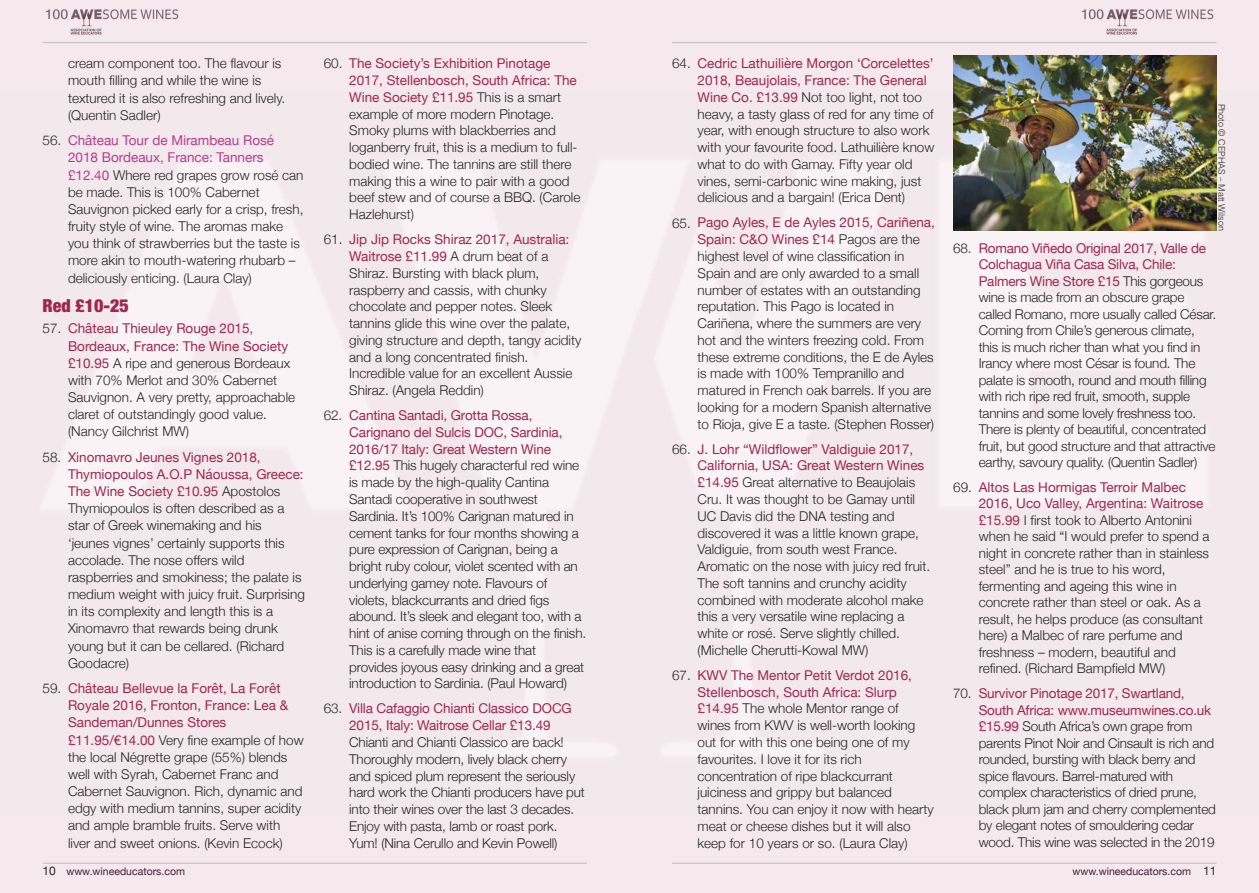
<style>
.page{position:relative;width:1259px;height:893px;background:#f5e9ed}
.page>*{position:absolute;margin:0;border:0;box-sizing:border-box;transform-origin:0 0}
.t1{font:900 condensed 18px "Helvetica Neue";color:#9e264f}
.t2{font:300 13.5px/16.8px "Helvetica Neue";color:#272526}
.t3{font:10.5px "Helvetica Neue";color:#421f35}
.t4{font:300 9px "Helvetica";color:#272526}
.s1{font-weight:400;color:#b43c90}
.s2{font-weight:400;color:#9e264f}
.s3{font-size:12px;color:#272526}
</style>
<div class="page">
<hr style="left:672px;top:863px;width:544px;height:1px;background:#bebebe">
<hr style="left:43px;top:863px;width:544px;height:1px;background:#bebebe">
<img style="left:1081px;top:9px;width:133px;height:26px">
<img style="left:45px;top:9px;width:134px;height:26px">
<hr style="left:672px;top:42px;width:544px;height:1px;background:#bebebe">
<hr style="left:43px;top:42px;width:544px;height:1px;background:#bebebe">
<img style="left:953px;top:55px;width:263px;height:175px">
<p class="t2" style="left:68px;top:55px;width:219px">cream component too. The flavour is mouth filling and while the wine is textured it is also refreshing and lively. (Quentin Sadler)</p>
<p class="t2" style="left:68px;top:132px;width:237px;text-indent:-26px">56. <span class="s1">Château Tour de Mirambeau Rosé 2018 Bordeaux, France: Tanners £12.40</span> Where red grapes grow rosé can be made. This is 100% Cabernet Sauvignon picked early for a crisp, fresh, fruity style of wine. The aromas make you think of strawberries but the taste is more akin to mouth-watering rhubarb – deliciously enticing. (Laura Clay)</p>
<p class="t1" style="left:43px;top:300px;width:88px">Red £10-25</p>
<p class="t2" style="left:68px;top:320px;width:229px;text-indent:-26px">57. <span class="s2">Château Thieuley Rouge 2015, Bordeaux, France: The Wine Society £10.95</span> A ripe and generous Bordeaux with 70% Merlot and 30% Cabernet Sauvignon. A very pretty, approachable claret of outstandingly good value. (Nancy Gilchrist MW)</p>
<p class="t2" style="left:68px;top:448px;width:238px;text-indent:-26px">58. <span class="s2">Xinomavro Jeunes Vignes 2018, Thymiopoulos A.O.P Náoussa, Greece:<br>The Wine Society £10.95</span> Apostolos Thymiopoulos is often described as a star of Greek winemaking and his ‘jeunes vignes’ certainly supports this accolade. The nose offers wild raspberries and smokiness; the palate is medium weight with juicy fruit. Surprising in its complexity and length this is a Xinomavro that rewards being drunk young but it can be cellared. (Richard Goodacre)</p>
<p class="t2" style="left:68px;top:679px;width:237px;text-indent:-26px">59. <span class="s2">Château Bellevue la Forêt, La Forêt Royale 2016, Fronton, France: Lea &amp; Sandeman/Dunnes Stores £11.95/€14.00</span> Very fine example of how the local Négrette grape (55%) blends well with Syrah, Cabernet Franc and Cabernet Sauvignon. Rich, dynamic and edgy with medium tannins, super acidity and ample bramble fruits. Serve with liver and sweet onions. (Kevin Ecock)</p>
<p class="t2" style="left:349px;top:55px;width:233px;text-indent:-26px">60. <span class="s2">The Society’s Exhibition Pinotage 2017, Stellenbosch, South Africa: The Wine Society £11.95</span> This is a smart example of more modern Pinotage.<br>Smoky plums with blackberries and loganberry fruit, this is a medium to full&shy;bodied wine. The tannins are still there making this a wine to pair with a good beef stew and of course a BBQ. (Carole Hazlehurst)</p>
<p class="t2" style="left:349px;top:231px;width:234px;text-indent:-26px">61. <span class="s2">Jip Jip Rocks Shiraz 2017, Australia:<br>Waitrose £11.99</span> A drum beat of a Shiraz. Bursting with black plum, raspberry and cassis, with chunky chocolate and pepper notes. Sleek tannins glide this wine over the palate, giving structure and depth, tangy acidity and a long concentrated finish.<br>Incredible value for an excellent Aussie Shiraz. (Angela Reddin)</p>
<p class="t2" style="left:349px;top:407px;width:238px;text-indent:-26px">62. <span class="s2">Cantina Santadi, Grotta Rossa, Carignano del Sulcis DOC, Sardinia, 2016/17 Italy: Great Western Wine £12.95</span> This hugely characterful red wine is made by the high-quality Cantina Santadi cooperative in southwest Sardinia. It’s 100% Carignan matured in cement tanks for four months showing a pure expression of Carignan, being a bright ruby colour, violet scented with an underlying gamey note. Flavours of violets, blackcurrants and dried figs abound. It’s sleek and elegant too, with a hint of anise coming through on the finish.<br>This is a carefully made wine that provides joyous easy drinking and a great introduction to Sardinia. (Paul Howard)</p>
<p class="t2" style="left:349px;top:700px;width:237px;text-indent:-26px">63. <span class="s2">Villa Cafaggio Chianti Classico DOCG 2015, Italy: Waitrose Cellar £13.49<br></span>Chianti and Chianti Classico are back!<br>Thoroughly modern, lively black cherry and spiced plum represent the seriously hard work the Chianti producers have put into their wines over the last 3 decades.<br>Enjoy with pasta, lamb or roast pork.<br>Yum! (Nina Cerullo and Kevin Powell)</p>
<p class="t2" style="left:697px;top:55px;width:238px;text-indent:-26px">64. <span class="s2">Cedric Lathuilière Morgon ‘Corcelettes’ 2018, Beaujolais, France: The General Wine Co. £13.99</span> Not too light, not too heavy, a tasty glass of red for any time of year, with enough structure to also work with your favourite food. Lathuilière know what to do with Gamay. Fifty year old vines, semi-carbonic wine making, just delicious and a bargain! (Erica Dent)</p>
<p class="t2" style="left:697px;top:214px;width:239px;text-indent:-26px">65. <span class="s2">Pago Ayles, E de Ayles 2015, Cariñena, Spain: C&amp;O Wines £14</span> Pagos are the highest level of wine classification in Spain and are only awarded to a small number of estates with an outstanding reputation. This Pago is located in Cariñena, where the summers are very hot and the winters freezing cold. From these extreme conditions, the E de Ayles is made with 100% Tempranillo and matured in French oak barrels. If you are looking for a modern Spanish alternative to Rioja, give E a taste. (Stephen Rosser)</p>
<p class="t2" style="left:697px;top:440px;width:234px;text-indent:-26px">66. <span class="s2">J. Lohr “Wildflower” Valdiguie 2017, California, USA: Great Western Wines £14.95</span> Great alternative to Beaujolais Cru. It was thought to be Gamay until UC Davis did the DNA testing and discovered it was a little known grape, Valdiguie, from south west France.<br>Aromatic on the nose with juicy red fruit.<br>The soft tannins and crunchy acidity combined with moderate alcohol make this a very versatile wine replacing a white or rosé. Serve slightly chilled. (Michelle Cherutti-Kowal MW)</p>
<p class="t2" style="left:697px;top:666px;width:238px;text-indent:-26px">67. <span class="s2">KWV The Mentor Petit Verdot 2016, Stellenbosch, South Africa: Slurp £14.95</span> The whole Mentor range of wines from KWV is well-worth looking out for with this one being one of my favourites. I love it for its rich concentration of ripe blackcurrant juiciness and grippy but balanced tannins. You can enjoy it now with hearty meat or cheese dishes but it will also keep for 10 years or so. (Laura Clay)</p>
<p class="t4" style="left:1225px;top:104px;width:128px;rotate:90deg">Photo © CEPHAS – Matt Wilson</p>
<p class="t2" style="left:978px;top:239px;width:239px;text-indent:-26px">68. <span class="s2">Romano Viñedo Original 2017, Valle de Colchagua Viña Casa Silva, Chile:<br>Palmers Wine Store £15</span> This gorgeous wine is made from an obscure grape called Romano, more usually called César.<br>Coming from Chile’s generous climate, this is much richer than what you find in Irancy where most César is found. The palate is smooth, round and mouth filling with rich ripe red fruit, smooth, supple tannins and some lovely freshness too.<br>There is plenty of beautiful, concentrated fruit, but good structure and that attractive earthy, savoury quality. (Quentin Sadler)</p>
<p class="t2" style="left:978px;top:479px;width:232px;text-indent:-26px">69. <span class="s2">Altos Las Hormigas Terroir Malbec 2016, Uco Valley, Argentina: Waitrose £15.99</span> I first took to Alberto Antonini when he said “I would prefer to spend a night in concrete rather than in stainless steel” and he is true to his word, fermenting and ageing this wine in concrete rather than steel or oak. As a result, he helps produce (as consultant here) a Malbec of rare perfume and freshness – modern, beautiful and refined. (Richard Bampfield MW)</p>
<p class="t2" style="left:978px;top:685px;width:239px;text-indent:-26px">70. <span class="s2">Survivor Pinotage 2017, Swartland, South Africa: www.museumwines. co.uk £15.99</span> South Africa’s own grape from parents Pinot Noir and Cinsault is rich and rounded, bursting with black berry and spice flavours. Barrel-matured with complex characteristics of dried prune, black plum jam and cherry complemented by elegant notes of smouldering cedar wood. This wine was selected in the 2019</p>
<p class="t3" style="left:43px;top:865px;width:144px"><span class="s3">10</span> www.wineeducators.com</p>
<p class="t3" style="left:1072px;top:865px;width:145px">www.wineeducators.com <span class="s3">11</span></p>
</div>
